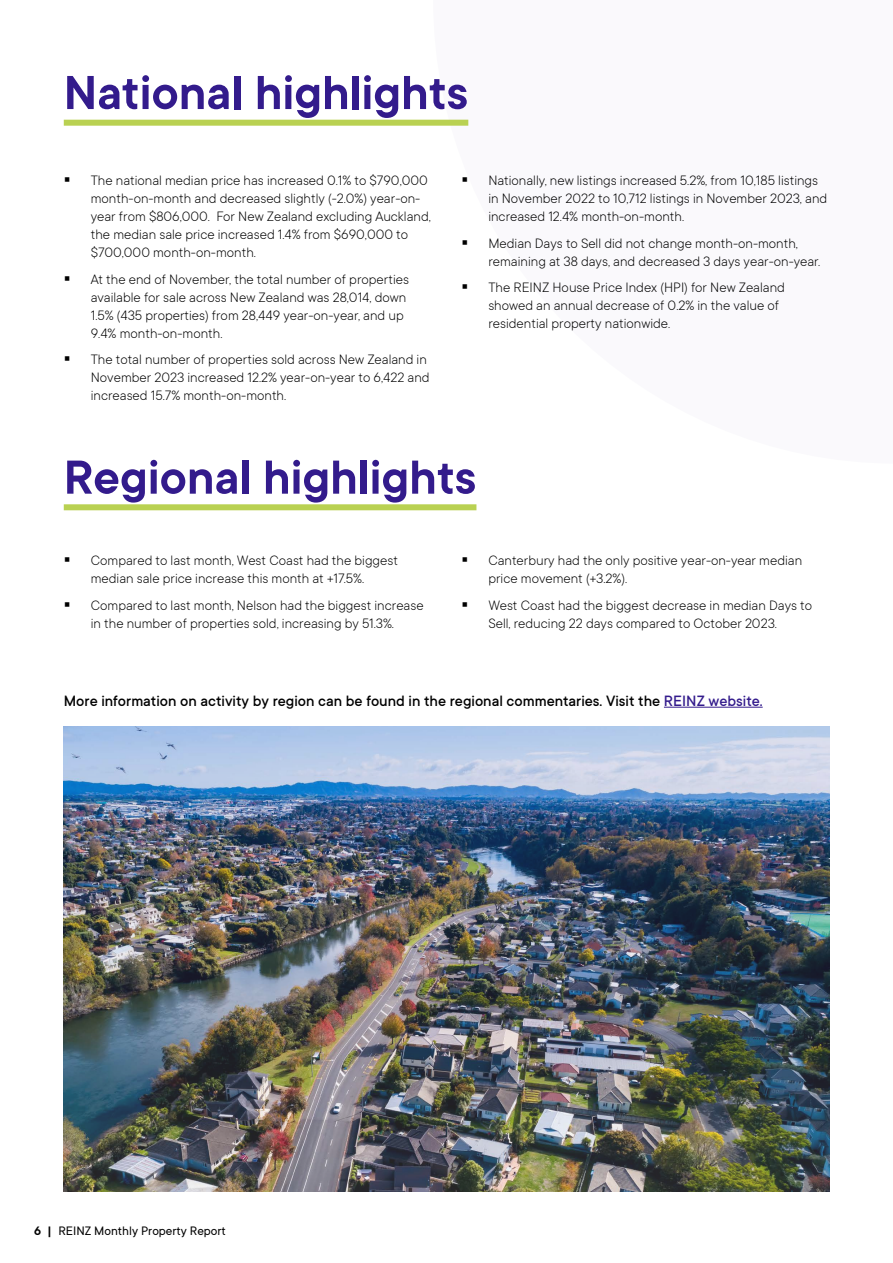
<style>
.page{position:relative;width:893px;height:1263px;background:#fff}
.page>*{position:absolute;margin:0;border:0;box-sizing:border-box;transform-origin:0 0}
.t1{font:600 52.5px "TT Commons";color:#331b8c}
.t2{font:500 16.5px "TT Commons";color:#000}
.t3{font:300 15px/18px "TT Commons";color:#000}
.t4{font:13.5px "TT Commons";color:#000}
.s1{color:#331b8c}
.s2{font-weight:600}
</style>
<div class="page">
<div style="left:64px;top:120px;width:404px;height:6px;background:#b9d152"></div>
<div style="left:64px;top:504px;width:412px;height:6px;background:#b9d152"></div>
<hr style="left:664px;top:707px;width:99px;height:1px;background:#331b8c">
<img style="left:64px;top:726px;width:765px;height:465px">
<h1 class="t1" style="left:64px;top:59px;width:406px">National highlights</h1>
<p class="t3" style="left:91px;top:171px;width:342px">The national median price has increased 0.1% to $790,000 month-on-month and decreased slightly (-2.0%) year-on&shy;year from $806,000. For New Zealand excluding Auckland, the median sale price increased 1.4% from $690,000 to $700,000 month-on-month.</p>
<p class="t3" style="left:91px;top:269px;width:320px">At the end of November, the total number of properties available for sale across New Zealand was 28,014, down 1.5% (435 properties) from 28,449 year-on-year, and up 9.4% month-on-month.</p>
<p class="t3" style="left:91px;top:350px;width:340px">The total number of properties sold across New Zealand in<br>November 2023 increased 12.2% year-on-year to 6,422 and increased 15.7% month-on-month.</p>
<p class="t3" style="left:488px;top:171px;width:340px">Nationally, new listings increased 5.2%, from 10,185 listings in November 2022 to 10,712 listings in November 2023, and increased 12.4% month-on-month.</p>
<p class="t3" style="left:488px;top:233px;width:333px">Median Days to Sell did not change month-on-month, remaining at 38 days, and decreased 3 days year-on-year.</p>
<p class="t3" style="left:488px;top:278px;width:298px">The REINZ House Price Index (HPI) for New Zealand showed an annual decrease of 0.2% in the value of residential property nationwide.</p>
<h1 class="t1" style="left:64px;top:444px;width:414px">Regional highlights</h1>
<p class="t3" style="left:91px;top:551px;width:309px">Compared to last month, West Coast had the biggest median sale price increase this month at +17.5%.</p>
<p class="t3" style="left:91px;top:596px;width:334px">Compared to last month, Nelson had the biggest increase in the number of properties sold, increasing by 51.3%.</p>
<p class="t3" style="left:488px;top:551px;width:315px">Canterbury had the only positive year-on-year median price movement (+3.2%).</p>
<p class="t3" style="left:488px;top:596px;width:325px">West Coast had the biggest decrease in median Days to<br>Sell, reducing 22 days compared to October 2023.</p>
<p class="t2" style="left:64px;top:690px;width:700px">More information on activity by region can be found in the regional commentaries. Visit the <span class="s1">REINZ website.</span></p>
<p class="t4" style="left:34px;top:1223px;width:193px"><span class="s2">6 |</span> REINZ Monthly Property Report</p>
</div>
